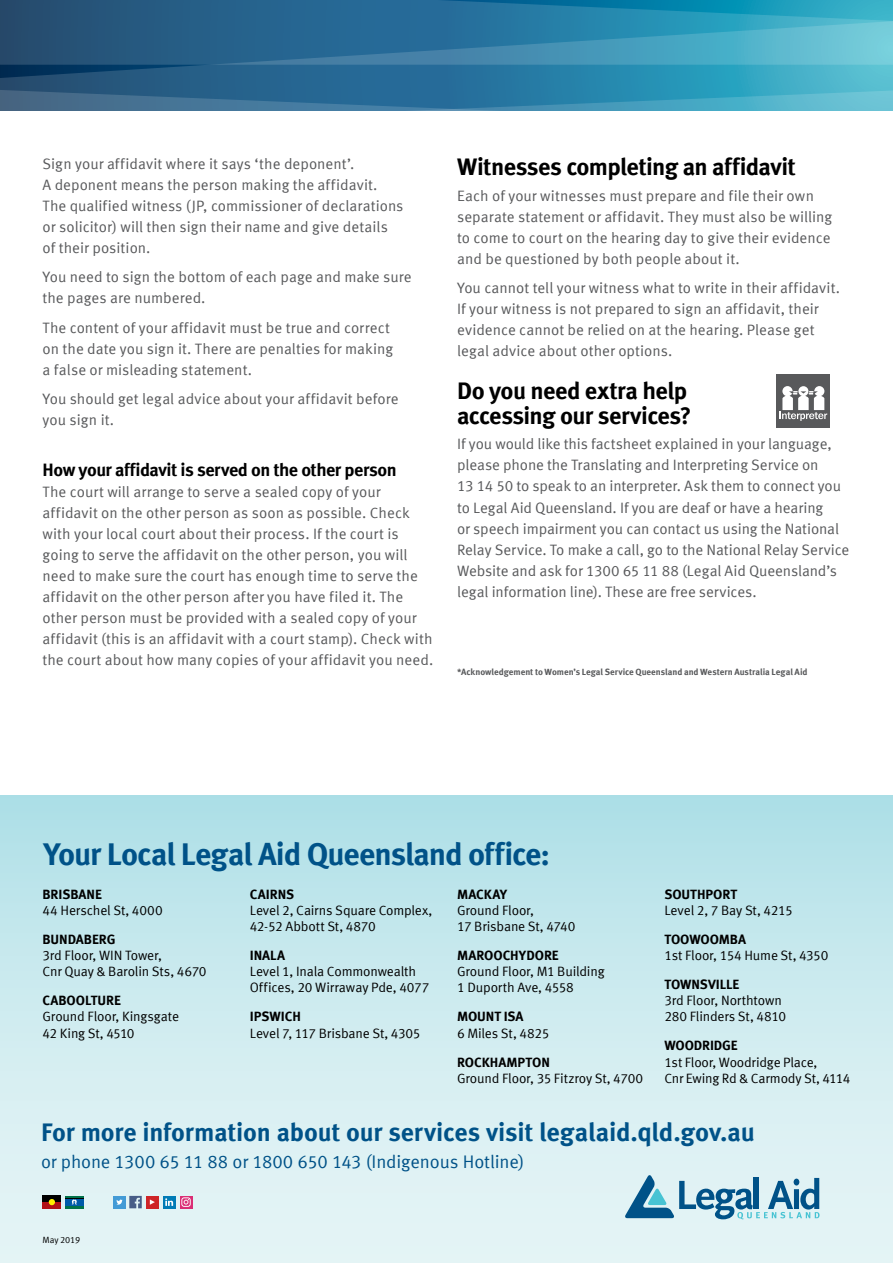
<style>
.page{position:relative;width:893px;height:1263px;background:#fff}
.page>*{position:absolute;margin:0;border:0;box-sizing:border-box;transform-origin:0 0}
.t1{font:700 31.5px "Meta Offc";letter-spacing:-.03em;color:#005288}
.t2{font:700 25.5px "Meta Offc";letter-spacing:-.01em;color:#005288}
.t3{font:700 24px/25.5px "Meta Offc";letter-spacing:-.025em;color:#000}
.t4{font:18.15px "Meta Offc Norm";letter-spacing:-.01em;color:#005288}
.t5{font:700 18px "Meta Offc";letter-spacing:-.03em;color:#000}
.t6{font:15px/21px "Meta Offc Norm";color:#58595b}
.t7{font:13.5px/16.2px "Meta Offc Norm";letter-spacing:-.015em;color:#000}
.t8{font:700 13.5px "Meta Offc";letter-spacing:-.005em;color:#000}
.t9{font:700 9px "Meta Offc";color:#58595b}
.t10{font:9px "Meta Offc Norm";letter-spacing:-.01em;color:#000}
.s1{font-size:25.95px}
</style>
<div class="page">
<svg style="left:0;top:65px;width:893px;height:24px;background:#29789d"></svg>
<svg style="left:0;top:0;width:893px;height:65px;background:#317da1"></svg>
<svg style="left:0;top:89px;width:893px;height:22px;background:#3b83a5"></svg>
<div style="left:0;top:795px;width:893px;height:468px;background:linear-gradient(to bottom,#b1e0e8,#ebf6f7)"></div>
<svg style="left:624px;top:1175px;width:195px;height:44px;background:#91bccf"></svg>
<div style="left:113px;top:1196px;width:13px;height:12px;background:#439bd6"></div>
<svg style="left:116px;top:1199px;width:7px;height:5px"></svg>
<div style="left:146px;top:1196px;width:13px;height:12px;background:#ce2427"></div>
<svg style="left:150px;top:1199px;width:5px;height:6px"></svg>
<svg style="left:129px;top:1196px;width:13px;height:12px"></svg>
<div style="left:163px;top:1196px;width:12px;height:12px;background:#007bb6"></div>
<svg style="left:165px;top:1198px;width:8px;height:8px"></svg>
<div style="left:180px;top:1196px;width:12px;height:12px;background:#da2e75"></div>
<svg style="left:181px;top:1197px;width:10px;height:10px"></svg>
<div style="left:43px;top:1196px;width:18px;height:6px;background:#000"></div>
<div style="left:43px;top:1202px;width:18px;height:6px;background:#b11116"></div>
<svg style="left:49px;top:1199px;width:6px;height:6px"></svg>
<div style="left:65px;top:1196px;width:19px;height:12px;background:#00724a"></div>
<svg style="left:65px;top:1198px;width:19px;height:8px"></svg>
<div style="left:65px;top:1199px;width:19px;height:6px;background:#005baa"></div>
<svg style="left:72px;top:1199px;width:5px;height:6px"></svg>
<div style="left:776px;top:374px;width:54px;height:54px;background:#58595b"></div>
<svg style="left:779px;top:386px;width:48px;height:35px"></svg>
<p class="t6" style="left:43px;top:153px;width:362px">Sign your affidavit where it says ‘the deponent’.<br>A deponent means the person making the affidavit.<br>The qualified witness (JP, commissioner of declarations or solicitor) will then sign their name and give details of their position.</p>
<p class="t6" style="left:43px;top:267px;width:371px">You need to sign the bottom of each page and make sure the pages are numbered.</p>
<p class="t6" style="left:43px;top:317px;width:352px">The content of your affidavit must be true and correct on the date you sign it. There are penalties for making a false or misleading statement.</p>
<p class="t6" style="left:43px;top:389px;width:358px">You should get legal advice about your affidavit before you sign it.</p>
<p class="t5" style="left:43px;top:459px;width:356px">How your affidavit is served on the other person</p>
<p class="t6" style="left:43px;top:482px;width:392px">The court will arrange to serve a sealed copy of your affidavit on the other person as soon as possible. Check with your local court about their process. If the court is going to serve the affidavit on the other person, you will need to make sure the court has enough time to serve the affidavit on the other person after you have filed it. The other person must be provided with a sealed copy of your affidavit (this is an affidavit with a court stamp). Check with the court about how many copies of your affidavit you need.</p>
<h3 class="t3" style="left:457px;top:155px;width:340px">Witnesses completing an affidavit</h3>
<p class="t6" style="left:457px;top:185px;width:377px">Each of your witnesses must prepare and file their own separate statement or affidavit. They must also be willing to come to court on the hearing day to give their evidence and be questioned by both people about it.</p>
<p class="t6" style="left:457px;top:278px;width:384px">You cannot tell your witness what to write in their affidavit.<br>If your witness is not prepared to sign an affidavit, their evidence cannot be relied on at the hearing. Please get legal advice about other options.</p>
<h3 class="t3" style="left:457px;top:378px;width:236px">Do you need extra help accessing our services?</h3>
<p class="t6" style="left:457px;top:434px;width:394px">If you would like this factsheet explained in your language, please phone the Translating and Interpreting Service on<br>13 14 50 to speak to an interpreter. Ask them to connect you to Legal Aid Queensland. If you are deaf or have a hearing<br>or speech impairment you can contact us using the National Relay Service. To make a call, go to the National Relay Service Website and ask for 1300 65 11 88 (Legal Aid Queensland’s legal information line). These are free services.</p>
<p class="t9" style="left:457px;top:666px;width:352px">*Acknowledgement to Women’s Legal Service Queensland and Western Australia Legal Aid</p>
<h1 class="t1" style="left:43px;top:835px;width:508px">Your Local Legal Aid Queensland office:</h1>
<p class="t8" style="left:43px;top:886px;width:61px">BRISBANE</p>
<p class="t7" style="left:43px;top:902px;width:122px">44 Herschel St, 4000</p>
<p class="t8" style="left:43px;top:931px;width:74px">BUNDABERG</p>
<p class="t7" style="left:43px;top:947px;width:166px">3rd Floor, WIN Tower,<br>Cnr Quay &amp; Barolin Sts, 4670</p>
<p class="t8" style="left:43px;top:992px;width:80px">CABOOLTURE</p>
<p class="t7" style="left:43px;top:1009px;width:138px">Ground Floor, Kingsgate<br>42 King St, 4510</p>
<p class="t8" style="left:250px;top:886px;width:46px">CAIRNS</p>
<p class="t7" style="left:250px;top:902px;width:184px">Level 2, Cairns Square Complex,<br>42-52 Abbott St, 4870</p>
<p class="t8" style="left:250px;top:947px;width:37px">INALA</p>
<p class="t7" style="left:250px;top:964px;width:181px">Level 1, Inala Commonwealth<br>Offices, 20 Wirraway Pde, 4077</p>
<p class="t8" style="left:250px;top:1008px;width:53px">IPSWICH</p>
<p class="t7" style="left:250px;top:1025px;width:172px">Level 7, 117 Brisbane St, 4305</p>
<p class="t8" style="left:457px;top:886px;width:52px">MACKAY</p>
<p class="t7" style="left:457px;top:902px;width:120px">Ground Floor,<br>17 Brisbane St, 4740</p>
<p class="t8" style="left:457px;top:947px;width:103px">MAROOCHYDORE</p>
<p class="t7" style="left:457px;top:964px;width:149px">Ground Floor, M1 Building<br>1 Duporth Ave, 4558</p>
<p class="t8" style="left:457px;top:1008px;width:68px">MOUNT ISA</p>
<p class="t7" style="left:457px;top:1025px;width:94px">6 Miles St, 4825</p>
<p class="t8" style="left:457px;top:1054px;width:94px">ROCKHAMPTON</p>
<p class="t7" style="left:457px;top:1070px;width:188px">Ground Floor, 35 Fitzroy St, 4700</p>
<p class="t8" style="left:664px;top:886px;width:74px">SOUTHPORT</p>
<p class="t7" style="left:664px;top:902px;width:130px">Level 2, 7 Bay St, 4215</p>
<p class="t8" style="left:664px;top:931px;width:83px">TOOWOOMBA</p>
<p class="t7" style="left:664px;top:947px;width:165px">1st Floor, 154 Hume St, 4350</p>
<p class="t8" style="left:664px;top:976px;width:76px">TOWNSVILLE</p>
<p class="t7" style="left:664px;top:993px;width:123px">3rd Floor, Northtown<br>280 Flinders St, 4810</p>
<p class="t8" style="left:664px;top:1037px;width:75px">WOODRIDGE</p>
<p class="t7" style="left:664px;top:1054px;width:188px">1st Floor, Woodridge Place,<br>Cnr Ewing Rd &amp; Carmody St, 4114</p>
<h2 class="t2" style="left:41px;top:1117px;width:715px">For more information about our services visit <span class="s1">legalaid.qld.gov.au</span></h2>
<p class="t4" style="left:41px;top:1151px;width:485px">or phone 1300 65 11 88 or 1800 650 143 (Indigenous Hotline)</p>
<p class="t10" style="left:43px;top:1235px;width:65px">September 2015</p>
<p class="t10" style="left:43px;top:1235px;width:39px">May 2019</p>
</div>
